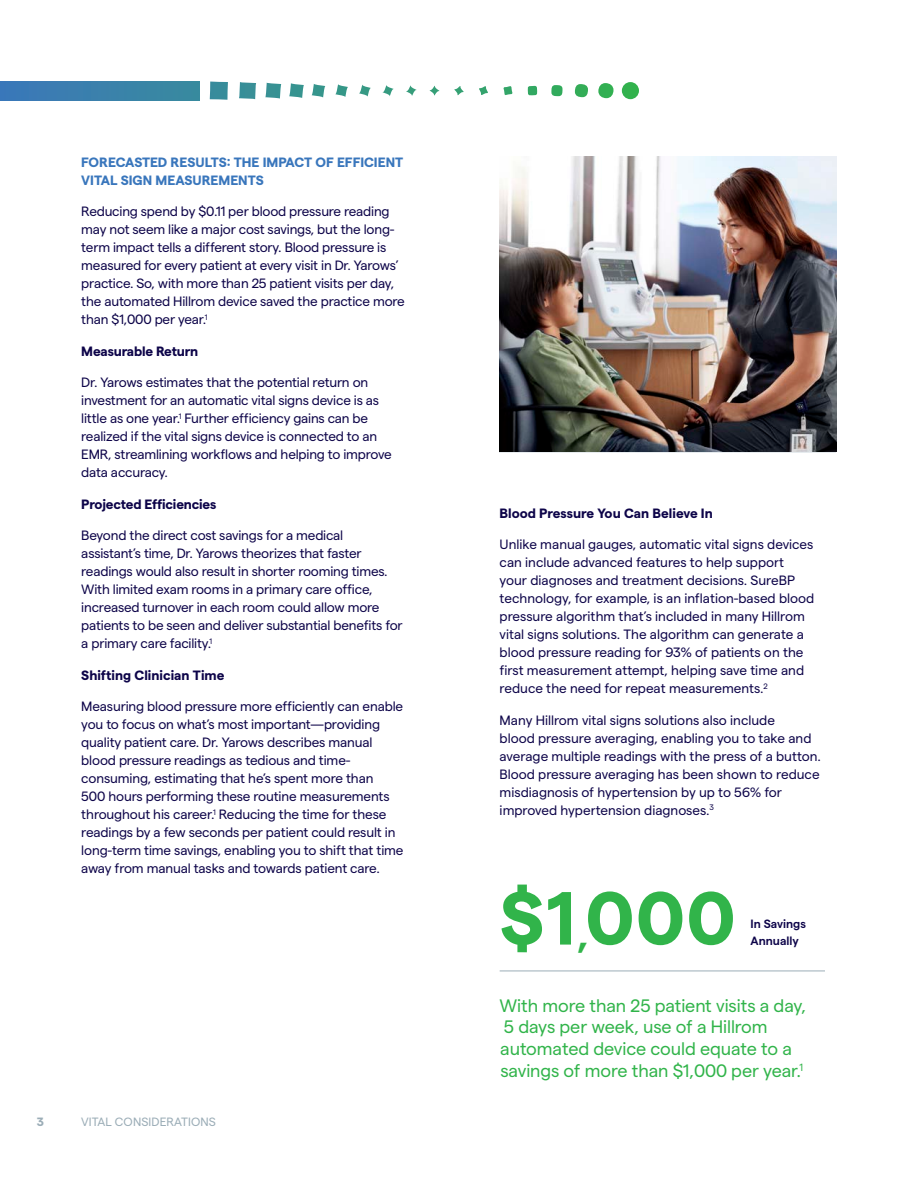
<style>
.page{position:relative;width:918px;height:1188px;background:#fff}
.page>*{position:absolute;margin:0;border:0;box-sizing:border-box;transform-origin:0 0}
.t1{font:700 75px "Matter";color:#31b44a}
.QUOTE{font:18px/21.6px "Matter";letter-spacing:-.005em;color:#31b44a}
.BODY_TEXT{font:13.5px/18px "Matter";letter-spacing:-.01em;color:#0d0449}
.BODY_TEXT-2{font:700 13.5px "Matter";letter-spacing:-.015em;color:#0d0449}
.BODY_TEXT-3{font:700 13.5px/18px "Matter";color:#3976bc}
.t2{font:12px "Matter";letter-spacing:.01em;color:#9badb7}
.CAPTIONS{font:600 12px/16.5px "Matter";color:#0d0449}
.t3{font:700 12px "Matter";color:#9badb7}
.s1{font-size:36px}
</style>
<div class="page">
<div style="left:0;top:81px;width:199px;height:19px;background:linear-gradient(to right,#3b77ba,#398a9e)"></div>
<svg style="left:209px;top:82px;width:19px;height:18px"></svg>
<svg style="left:239px;top:82px;width:17px;height:18px"></svg>
<svg style="left:265px;top:83px;width:17px;height:16px"></svg>
<svg style="left:289px;top:83px;width:37px;height:15px"></svg>
<svg style="left:335px;top:84px;width:13px;height:13px"></svg>
<svg style="left:359px;top:85px;width:12px;height:12px"></svg>
<svg style="left:382px;top:85px;width:12px;height:11px"></svg>
<svg style="left:406px;top:85px;width:11px;height:11px"></svg>
<svg style="left:429px;top:86px;width:11px;height:10px"></svg>
<svg style="left:454px;top:86px;width:10px;height:10px"></svg>
<svg style="left:479px;top:86px;width:9px;height:9px"></svg>
<svg style="left:503px;top:86px;width:10px;height:9px"></svg>
<svg style="left:527px;top:86px;width:11px;height:10px"></svg>
<svg style="left:551px;top:85px;width:12px;height:11px"></svg>
<svg style="left:575px;top:84px;width:13px;height:13px"></svg>
<svg style="left:598px;top:83px;width:16px;height:15px"></svg>
<div style="left:622px;top:82px;width:17px;height:17px;background:#32b24d;border-radius:9px"></div>
<img style="left:500px;top:156px;width:336px;height:296px">
<hr style="left:500px;top:971px;width:325px;height:1px;background:#9badb7">
<p class="BODY_TEXT-3" style="left:81px;top:152px;width:323px">FORECASTED RESULTS: THE IMPACT OF EFFICIENT<br>VITAL SIGN MEASUREMENTS</p>
<p class="BODY_TEXT" style="left:81px;top:201px;width:325px">Reducing spend by $0.11 per blood pressure reading may not seem like a major cost savings, but the long&shy;term impact tells a different story. Blood pressure is measured for every patient at every visit in Dr. Yarows’ practice. So, with more than 25 patient visits per day, the automated Hillrom device saved the practice more than $1,000 per year.<sup>1</sup></p>
<p class="BODY_TEXT-2" style="left:81px;top:341px;width:118px">Measurable Return</p>
<p class="BODY_TEXT" style="left:81px;top:372px;width:312px">Dr. Yarows estimates that the potential return on investment for an automatic vital signs device is as little as one year.<sup>1</sup> Further efficiency gains can be realized if the vital signs device is connected to an EMR, streamlining workflows and helping to improve data accuracy.</p>
<p class="BODY_TEXT-2" style="left:81px;top:494px;width:137px">Projected Efficiencies</p>
<p class="BODY_TEXT" style="left:81px;top:525px;width:323px">Beyond the direct cost savings for a medical assistant’s time, Dr. Yarows theorizes that faster readings would also result in shorter rooming times.<br>With limited exam rooms in a primary care office, increased turnover in each room could allow more patients to be seen and deliver substantial benefits for a primary care facility.<sup>1</sup></p>
<p class="BODY_TEXT-2" style="left:81px;top:665px;width:145px">Shifting Clinician Time</p>
<p class="BODY_TEXT" style="left:81px;top:696px;width:324px">Measuring blood pressure more efficiently can enable you to focus on what’s most important—providing quality patient care. Dr. Yarows describes manual blood pressure readings as tedious and time&shy;consuming, estimating that he’s spent more than<br>500 hours performing these routine measurements throughout his career.<sup>1</sup> Reducing the time for these readings by a few seconds per patient could result in long-term time savings, enabling you to shift that time away from manual tasks and towards patient care.</p>
<p class="t3" style="left:37px;top:1113px;width:9px">3</p>
<p class="t2" style="left:81px;top:1113px;width:136px">VITAL CONSIDERATIONS</p>
<p class="BODY_TEXT-2" style="left:500px;top:503px;width:215px">Blood Pressure You Can Believe In</p>
<p class="BODY_TEXT" style="left:500px;top:535px;width:316px">Unlike manual gauges, automatic vital signs devices can include advanced features to help support your diagnoses and treatment decisions. SureBP technology, for example, is an inflation-based blood pressure algorithm that’s included in many Hillrom vital signs solutions. The algorithm can generate a blood pressure reading for 93% of patients on the first measurement attempt, helping save time and reduce the need for repeat measurements.<sup>2</sup></p>
<p class="BODY_TEXT" style="left:500px;top:710px;width:323px">Many Hillrom vital signs solutions also include<br>blood pressure averaging, enabling you to take and average multiple readings with the press of a button.<br>Blood pressure averaging has been shown to reduce misdiagnosis of hypertension by up to 56% for improved hypertension diagnoses.<sup>3</sup></p>
<p class="t1" style="left:500px;top:863px;width:237px">$1<span class="s1">,</span>000</p>
<p class="CAPTIONS" style="left:751px;top:915px;width:57px">In Savings<br>Annually</p>
<p class="QUOTE" style="left:499px;top:993px;width:308px">With more than 25 patient visits a day, 5 days per week, use of a Hillrom automated device could equate to a savings of more than $1,000 per year.<sup>1</sup></p>
</div>
